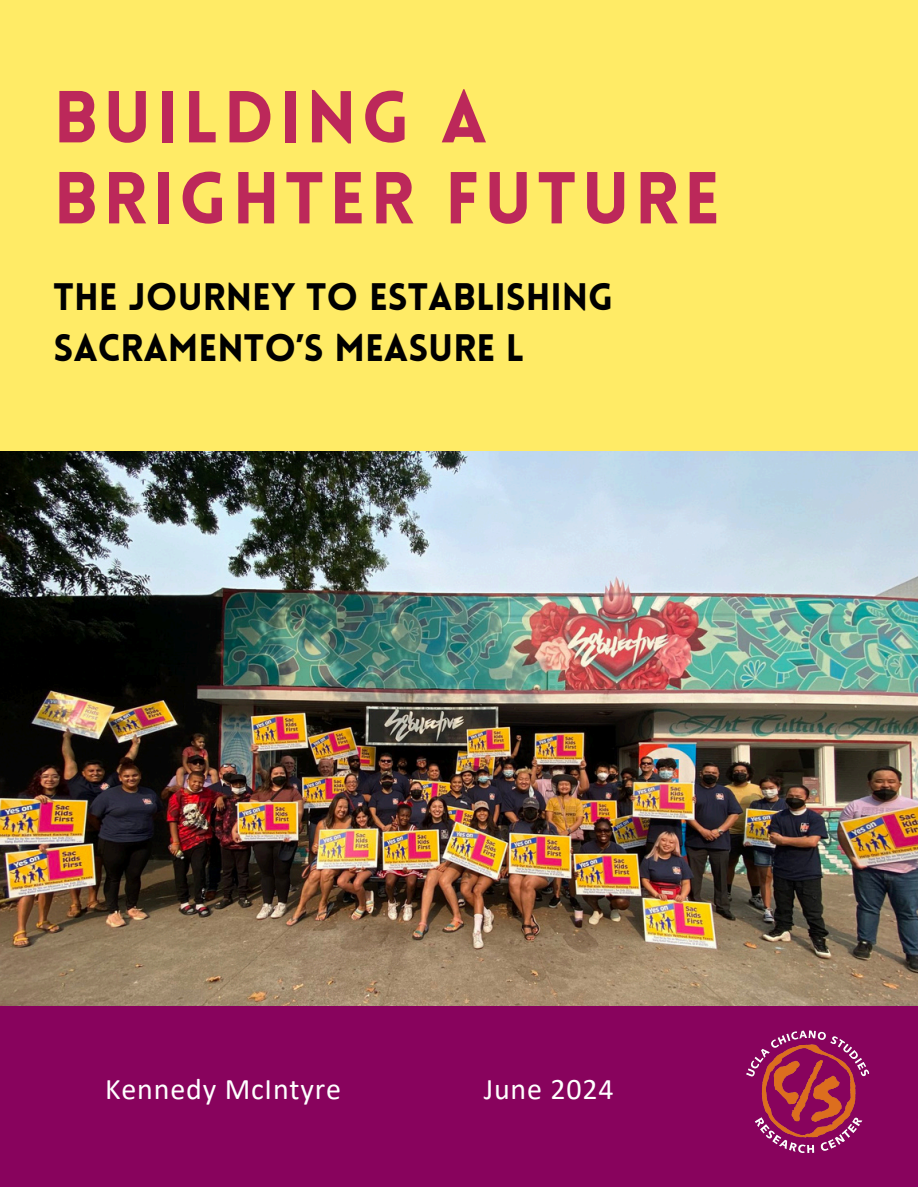
<style>
.page{position:relative;width:918px;height:1188px;background:#fff}
.page>*{position:absolute;margin:0;border:0;box-sizing:border-box;transform-origin:0 0}
.t1{font:900 71.85px/81px "Lovelo";letter-spacing:.07em;color:#bc285a}
.t2{font:900 37.5px/51.8px "Lovelo";color:#000}
.t3{font:30px "Calibri";letter-spacing:.03em;color:#fff}
</style>
<div class="page">
<div style="left:0;top:0;width:918px;height:522px;background:#ffeb66"></div>
<div style="left:0;top:1006px;width:918px;height:181px;background:#88035d"></div>
<img style="left:0;top:451px;width:918px;height:555px">
<img style="left:740px;top:1026px;width:134px;height:132px">
<h2 class="t1" style="left:54px;top:84px;width:668px">BUILDING A<br>BRIGHTER FUTURE</h2>
<p class="t2" style="left:54px;top:274px;width:561px">THE JOURNEY TO ESTABLISHING<br>SACRAMENTO’S MEASURE L</p>
<p class="t3" style="left:105px;top:1077px;width:237px">Kennedy McIntyre</p>
<p class="t3" style="left:484px;top:1077px;width:132px">June 2024</p>
</div>
